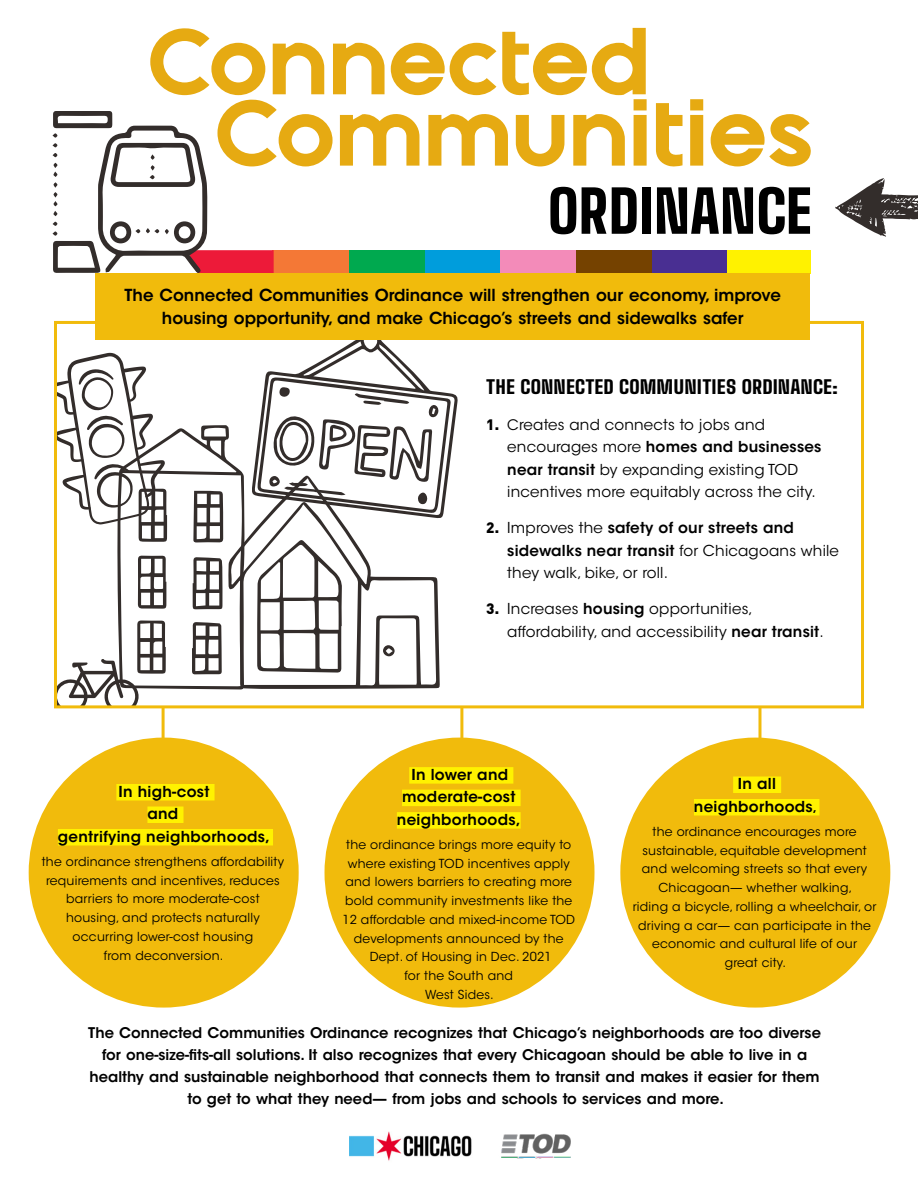
<style>
.page{position:relative;width:918px;height:1188px;background:#fff}
.page>*{position:absolute;margin:0;border:0;box-sizing:border-box;transform-origin:0 0}
.Video_title_A-heads{font:93.15px "Nagoda";letter-spacing:-.01em;color:#e6aa12}
.Video_B-heads{font:900 58.05px "Big Shoulders Text";letter-spacing:.01em;color:#000}
.Body_text{font:900 18.6px "Big Shoulders Text";letter-spacing:.03em;color:#000;scale:1.05 1}
.Body_text-2{font:600 16.5px/22.5px "ITC Avant Garde Std";color:#000;text-align:center}
.t1{font:15px/22.5px "ITC Avant Garde Std";letter-spacing:.015em;color:#000}
.bubbles{font:600 15px/22.5px "ITC Avant Garde Std";letter-spacing:.02em;color:#000;text-align:center}
.Body_text-3{font:600 14.7px/22px "ITC Avant Garde Std";color:#000;text-align:center}
.bubbles-2{font:12.3px/18.8px "ITC Avant Garde Std";letter-spacing:.02em;color:#000;text-align:center}
.s1{font-family:"DIN Pro";font-weight:900}
.s2{font-size:14.4px}
.s3{font-weight:600}
.s4{font-size:12.3px}
</style>
<div class="page">
<svg style="left:245px;top:519px;width:195px;height:170px"></svg>
<svg style="left:257px;top:540px;width:85px;height:133px"></svg>
<svg style="left:383px;top:645px;width:12px;height:11px"></svg>
<svg style="left:58px;top:353px;width:187px;height:351px"></svg>
<svg style="left:252px;top:340px;width:206px;height:179px"></svg>
<div style="left:54px;top:321px;width:810px;height:387px;border:3px solid #f1bb0c"></div>
<hr style="left:162px;top:707px;width:3px;height:210px;background:#f1bb0c">
<hr style="left:460px;top:707px;width:3px;height:210px;background:#f1bb0c">
<hr style="left:758px;top:707px;width:3px;height:210px;background:#f1bb0c">
<img style="left:349px;top:1131px;width:123px;height:30px">
<svg style="left:835px;top:178px;width:83px;height:59px"></svg>
<img style="left:501px;top:1133px;width:70px;height:25px">
<div style="left:29px;top:738px;width:270px;height:270px;background:#f1bb0c;border-radius:50%"></div>
<div style="left:116px;top:784px;width:99px;height:17px;background:#fff200"></div>
<div style="left:147px;top:807px;width:37px;height:16px;background:#fff200"></div>
<div style="left:58px;top:829px;width:215px;height:17px;background:#fff200"></div>
<div style="left:325px;top:738px;width:270px;height:270px;background:#f1bb0c;border-radius:50%"></div>
<div style="left:409px;top:767px;width:104px;height:17px;background:#fff200"></div>
<div style="left:402px;top:790px;width:119px;height:16px;background:#fff200"></div>
<div style="left:397px;top:812px;width:124px;height:17px;background:#fff200"></div>
<div style="left:620px;top:738px;width:270px;height:270px;background:#f1bb0c;border-radius:50%"></div>
<div style="left:733px;top:777px;width:48px;height:16px;background:#fff200"></div>
<div style="left:694px;top:799px;width:125px;height:17px;background:#fff200"></div>
<div style="left:726px;top:250px;width:84px;height:24px;background:#fff200"></div>
<div style="left:650px;top:250px;width:77px;height:24px;background:#492f92"></div>
<div style="left:575px;top:250px;width:77px;height:24px;background:#754200"></div>
<div style="left:499px;top:250px;width:77px;height:24px;background:#f38bb9"></div>
<div style="left:424px;top:250px;width:76px;height:24px;background:#009ddc"></div>
<div style="left:348px;top:250px;width:77px;height:24px;background:#00a94f"></div>
<div style="left:272px;top:250px;width:77px;height:24px;background:#f47836"></div>
<div style="left:96px;top:273px;width:714px;height:67px;background:#f1bb0c"></div>
<svg style="left:52px;top:111px;width:222px;height:163px"></svg>
<p class="Video_title_A-heads" style="left:148px;top:11px;width:505px">Connected</p>
<p class="Video_title_A-heads" style="left:215px;top:82px;width:601px">Communities</p>
<p class="Video_B-heads" style="left:548px;top:169px;width:265px">ORDINANCE</p>
<p class="Body_text-2" style="left:125px;top:284px;width:658px">The Connected Communities Ordinance will strengthen our economy, improve housing opportunity, and make Chicago’s streets and sidewalks safer</p>
<p class="bubbles" style="left:58px;top:780px;width:214px">In high-cost<br>and<br>gentrifying neighborhoods,</p>
<p class="bubbles-2" style="left:42px;top:852px;width:244px">the ordinance strengthens affordability requirements and incentives, reduces barriers to more moderate-cost housing, and protects naturally occurring lower-cost housing<br>from deconversion.</p>
<p class="Body_text" style="left:486px;top:373px;width:336px">THE CONNECTED COMMUNITIES ORDINANCE:</p>
<p class="t1" style="left:507px;top:413px;width:316px;text-indent:-21px"><span class="s1">1.</span> <span class="s2">C</span>reates and connects to jobs and encourages more <span class="s3">homes and businesses near transit</span> by expanding existing TOD incentives more equitably across the city.</p>
<p class="t1" style="left:507px;top:517px;width:333px;text-indent:-21px"><span class="s1">2.</span> Improves the <span class="s3">safety of our streets and sidewalks near transit</span> for Chicagoans while they walk, bike, or roll.</p>
<p class="t1" style="left:507px;top:598px;width:318px;text-indent:-21px"><span class="s1">3.</span> Increases <span class="s3">housing</span> opportunities, affordability, and accessibility <span class="s3">near transit</span>.</p>
<p class="bubbles" style="left:397px;top:763px;width:125px">In lower and moderate-cost neighborhoods,</p>
<p class="bubbles-2" style="left:342px;top:835px;width:234px">the ordinance brings more equity to where existing TOD incentives apply and lowers barriers to creating more bold community investments like the<br>12 affordable and mixed-income TOD developments announced by the<br>Dept. of Housing in Dec. 2021<br>for the South and<br>West Sides.</p>
<p class="bubbles" style="left:694px;top:773px;width:124px">In all neighborhoods<span class="s4">,</span></p>
<p class="bubbles-2" style="left:633px;top:822px;width:245px">the ordinance encourages more sustainable, equitable development and welcoming streets so that every<br>Chicagoan— whether walking,<br>riding a bicycle, rolling a wheelchair, or driving a car— can participate in the economic and cultural life of our<br>great city.</p>
<p class="Body_text-3" style="left:88px;top:1021px;width:734px">The Connected Communities Ordinance recognizes that Chicago’s neighborhoods are too diverse for one-size-fits-all solutions. It also recognizes that every Chicagoan should be able to live in a healthy and sustainable neighborhood that connects them to transit and makes it easier for them to get to what they need— from jobs and schools to services and more.</p>
</div>
